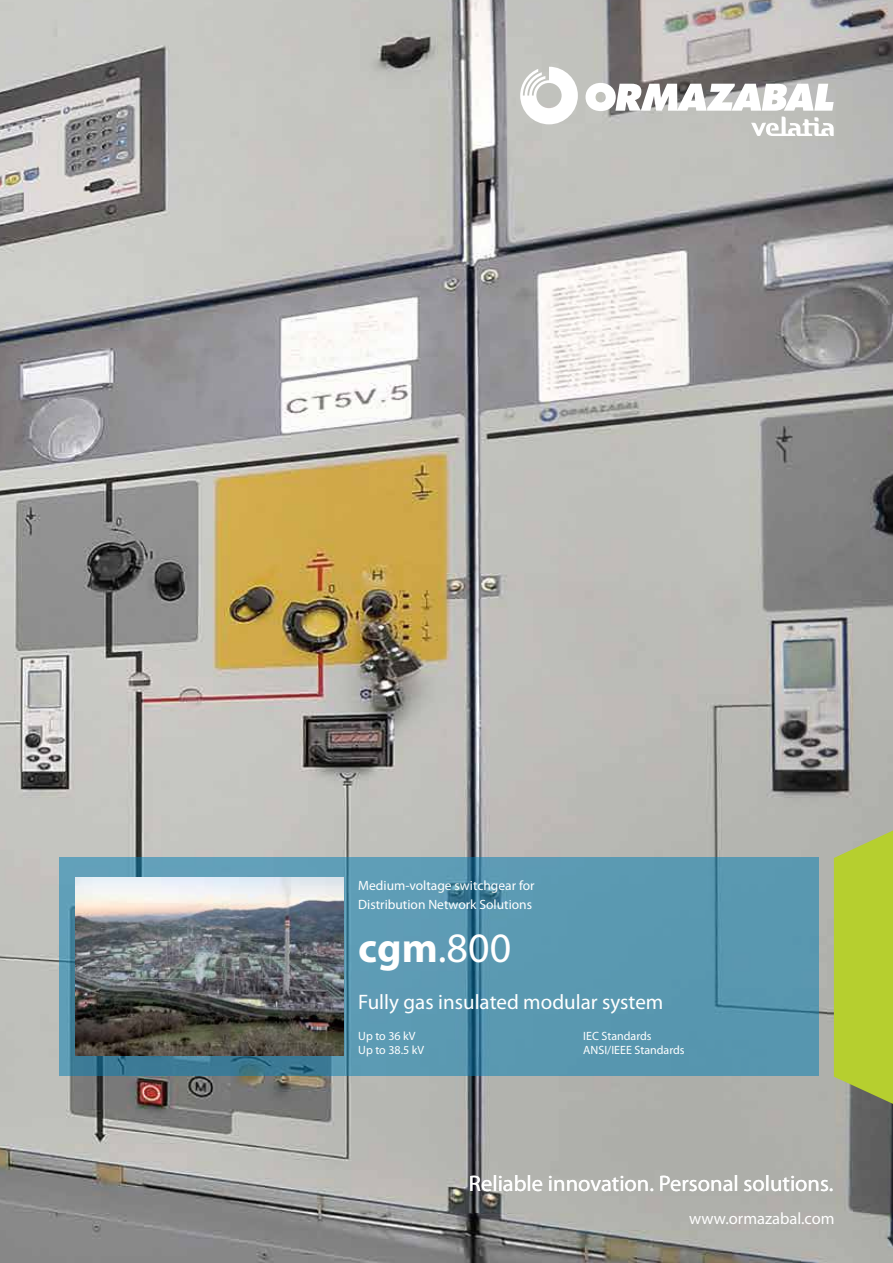
<style>
.page{position:relative;width:893px;height:1263px;background:#fff}
.page>*{position:absolute;margin:0;border:0;box-sizing:border-box;transform-origin:0 0}
.t1{font:42px "Myriad Pro";color:#fff}
.t2{font:22.5px "Myriad Pro";color:#fff}
.t3{font:21px "Myriad Pro";color:#fff}
.t4{font:16.5px "Myriad Pro";color:#fff}
.t5{font:13.5px/19.5px "Myriad Pro";color:#fff}
.t6{font:12px "Myriad Pro";color:#fff}
.s1{font-weight:700}
</style>
<div class="page">
<img style="left:0;top:0;width:893px;height:1263px">
<svg style="left:751px;top:117px;width:83px;height:19px"></svg>
<svg style="left:520px;top:67px;width:58px;height:57px"></svg>
<svg style="left:585px;top:83px;width:249px;height:28px"></svg>
<svg style="left:60px;top:858px;width:759px;height:218px;background:#5796ae"></svg>
<hr style="left:0;top:858px;width:1px;height:218px;background:#fff">
<svg style="left:834px;top:782px;width:59px;height:370px;background:#a9ba4f"></svg>
<img style="left:75px;top:878px;width:269px;height:178px">
<p class="t5" style="left:358px;top:875px;width:178px">Medium-voltage switchgear for<br>Distribution Network Solutions</p>
<h1 class="t1" style="left:358px;top:922px;width:154px"><span class="s1">cgm</span>.800</h1>
<h3 class="t3" style="left:358px;top:988px;width:307px">Fully gas insulated modular system</h3>
<p class="t6" style="left:358px;top:1028px;width:59px">Up to 36 kV</p>
<p class="t6" style="left:583px;top:1028px;width:70px">IEC Standards</p>
<p class="t6" style="left:358px;top:1043px;width:67px">Up to 38.5 kV</p>
<p class="t6" style="left:583px;top:1043px;width:103px">ANSI/IEEE Standards</p>
<h2 class="t2" style="left:469px;top:1170px;width:366px">Reliable innovation. Personal solutions.</h2>
<p class="t4" style="left:689px;top:1208px;width:147px">www.ormazabal.com</p>
</div>
